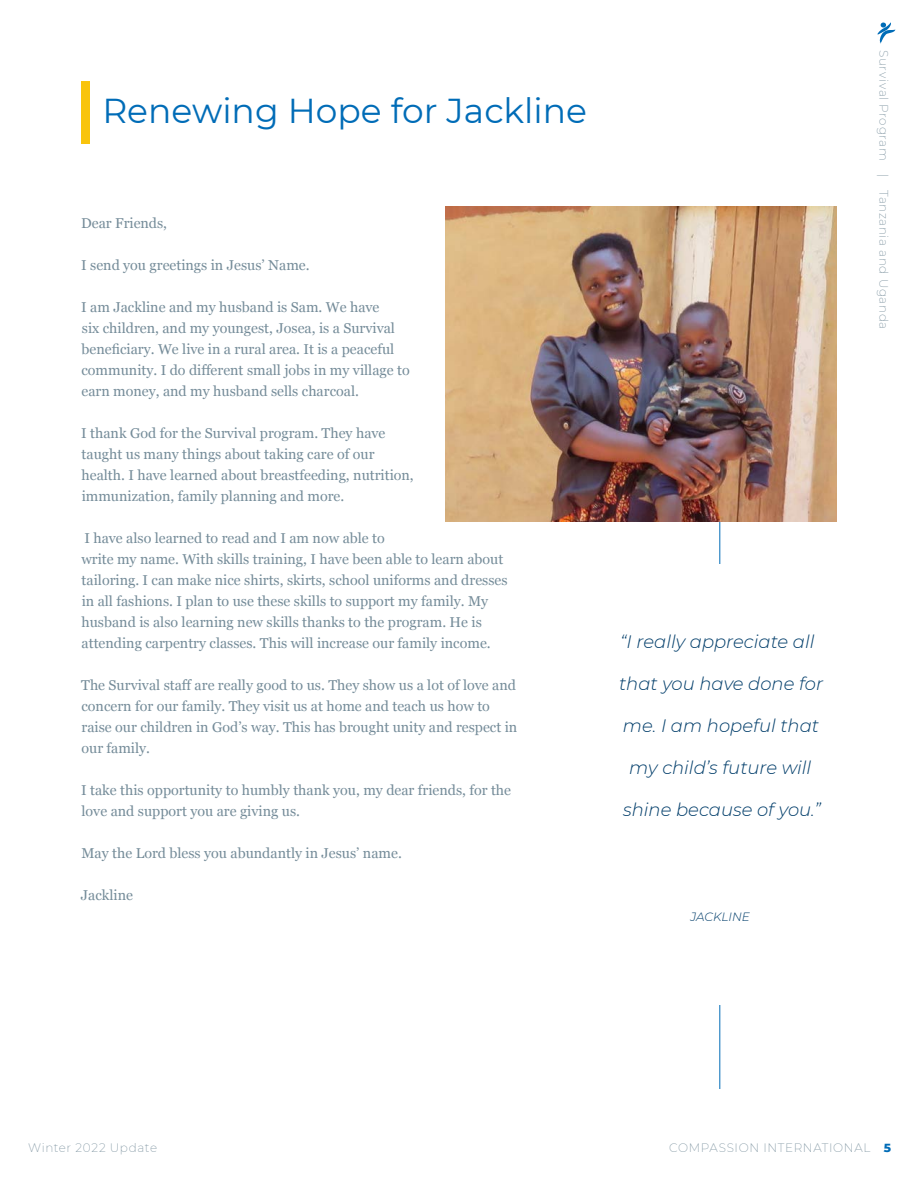
<style>
.page{position:relative;width:918px;height:1188px;background:#fff}
.page>*{position:absolute;margin:0;border:0;box-sizing:border-box;transform-origin:0 0}
.Header_H1{font:34.5px "Montserrat";color:#006cb7}
.Quote_large{font:italic 300 18px "Montserrat";color:#003d6a}
.body_regular{font:14.25px/21px "Georgia";color:#758c99}
.t1{font:200 12px "Montserrat";letter-spacing:.045em;color:#758c99}
.Quote_attribution{font:italic 300 12px "Montserrat";color:#003d6a}
.s1{font-weight:800;color:#006cb7}
</style>
<div class="page">
<svg style="left:877px;top:22px;width:18px;height:22px"></svg>
<hr style="left:720px;top:256px;width:1px;height:833px;background:#006cb7">
<img style="left:446px;top:207px;width:391px;height:315px">
<div style="left:603px;top:564px;width:235px;height:441px;background:#fff"></div>
<div style="left:81px;top:81px;width:9px;height:63px;background:#f9c40c"></div>
<p class="Header_H1" style="left:102px;top:87px;width:486px">Renewing Hope for Jackline</p>
<p class="body_regular" style="left:81px;top:212px;width:88px">Dear Friends,</p>
<p class="body_regular" style="left:81px;top:254px;width:230px">I send you greetings in Jesus’ Name.</p>
<p class="body_regular" style="left:81px;top:296px;width:330px">I am Jackline and my husband is Sam. We have<br>six children, and my youngest, Josea, is a Survival beneficiary. We live in a rural area. It is a peaceful community. I do different small jobs in my village to earn money, and my husband sells charcoal.</p>
<p class="body_regular" style="left:81px;top:422px;width:334px">I thank God for the Survival program. They have taught us many things about taking care of our health. I have learned about breastfeeding, nutrition, immunization, family planning and more.</p>
<p class="body_regular" style="left:81px;top:527px;width:428px">I have also learned to read and I am now able to<br>write my name. With skills training, I have been able to learn about tailoring. I can make nice shirts, skirts, school uniforms and dresses in all fashions. I plan to use these skills to support my family. My husband is also learning new skills thanks to the program. He is attending carpentry classes. This will increase our family income.</p>
<p class="body_regular" style="left:81px;top:674px;width:438px">The Survival staff are really good to us. They show us a lot of love and concern for our family. They visit us at home and teach us how to raise our children in God’s way. This has brought unity and respect in our family.</p>
<p class="body_regular" style="left:81px;top:779px;width:431px">I take this opportunity to humbly thank you, my dear friends, for the love and support you are giving us.</p>
<p class="body_regular" style="left:81px;top:842px;width:322px">May the Lord bless you abundantly in Jesus’ name.</p>
<p class="body_regular" style="left:81px;top:884px;width:54px">Jackline</p>
<p class="Quote_large" style="left:620px;top:629px;width:196px">“I really appreciate all</p>
<p class="Quote_large" style="left:619px;top:671px;width:206px">that you have done for</p>
<p class="Quote_large" style="left:623px;top:713px;width:198px">me. I am hopeful that</p>
<p class="Quote_large" style="left:629px;top:755px;width:184px">my child’s future will</p>
<p class="Quote_large" style="left:623px;top:797px;width:199px">shine because of you.”</p>
<p class="Quote_attribution" style="left:691px;top:909px;width:61px">JACKLINE</p>
<p class="t1" style="left:892px;top:50px;width:281px;rotate:90deg">Survival Program | Tanzania and Uganda</p>
<p class="t1" style="left:28px;top:1140px;width:131px">Winter 2022 Update</p>
<p class="t1" style="left:669px;top:1140px;width:223px">COMPASSION INTERNATIONAL <span class="s1">5</span></p>
</div>
